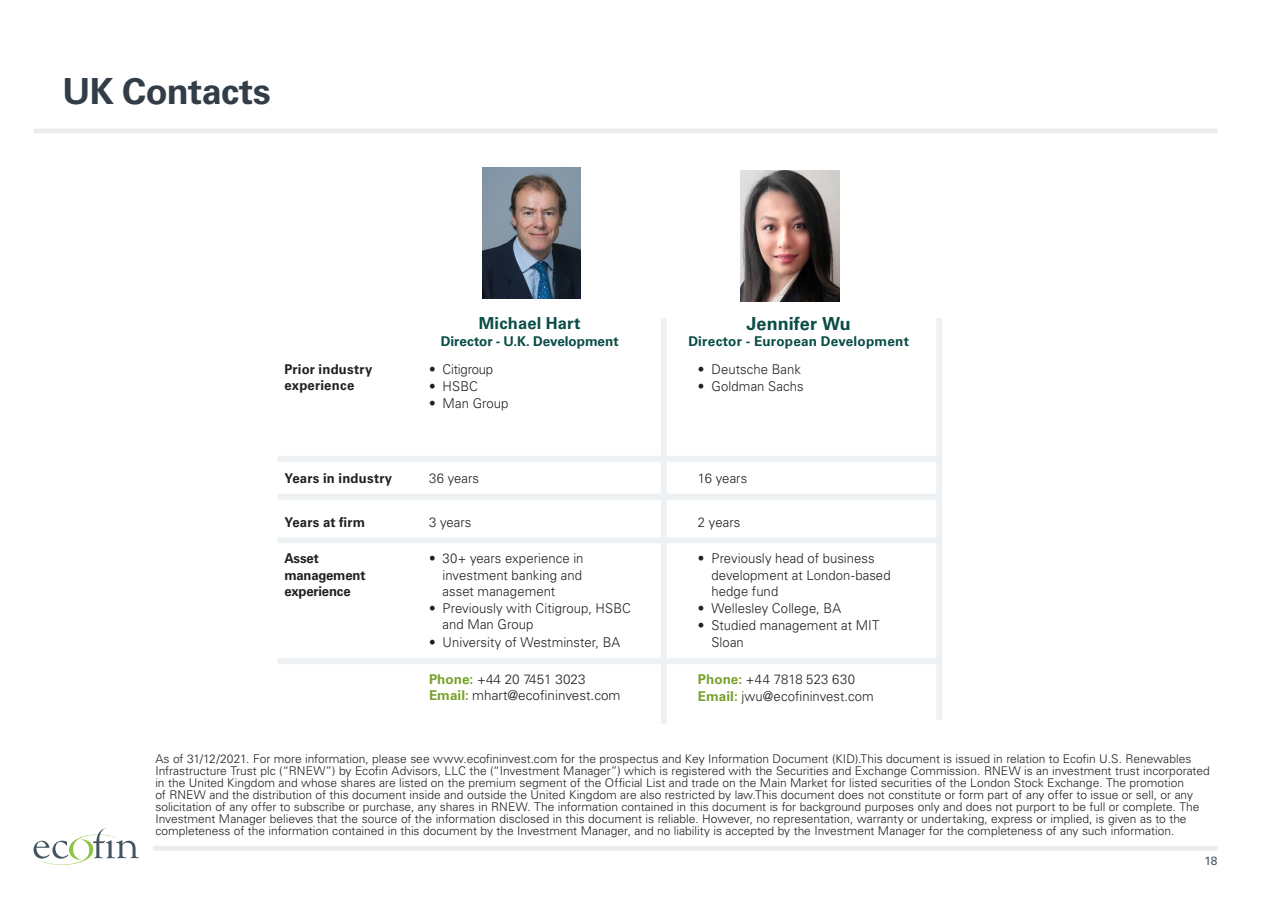
<style>
.page{position:relative;width:1264px;height:897px;background:#fff}
.page>*{position:absolute;margin:0;border:0;box-sizing:border-box;transform-origin:0 0}
.t1{font:700 36px "Univers LT Std";letter-spacing:-.015em;color:#323d47}
.t2{font:700 18px "Univers LT Std";color:#0a4d47}
.t3{font:700 16.5px "Univers LT Std";letter-spacing:.01em;color:#0a4d47}
.t4{font:300 13.5px/16.2px "Univers LT Std";letter-spacing:.005em;color:#231f20}
.t5{font:700 13.5px "Univers LT Std";letter-spacing:.01em;color:#0a4d47}
.t6{font:700 13.5px/16.2px "Univers LT Std";letter-spacing:.015em;color:#231f20}
.t7{font:700 13.5px/16.2px "Univers LT Std";letter-spacing:-.01em;color:#231f20}
.t8{font:300 13.5px "Univers LT Std";letter-spacing:-.015em;color:#231f20}
.t9{font:300 12px/12px "Univers LT Std";color:#231f20}
.t10{font:12px "Univers LT Std";color:#45555f}
.s1{font-weight:700;color:#78a22d}
</style>
<div class="page">
<hr style="left:33px;top:129px;width:1184px;height:4px;background:#ececee">
<div style="left:153px;top:845px;width:1064px;height:5px;background:#ececee"></div>
<svg style="left:33px;top:828px;width:106px;height:37px"></svg>
<img style="left:483px;top:167px;width:97px;height:132px">
<img style="left:740px;top:170px;width:99px;height:131px">
<div style="left:661px;top:318px;width:6px;height:406px;background:#edf1f3"></div>
<div style="left:278px;top:455px;width:661px;height:6px;background:#edf1f3"></div>
<div style="left:278px;top:493px;width:661px;height:6px;background:#edf1f3"></div>
<div style="left:278px;top:537px;width:661px;height:6px;background:#edf1f3"></div>
<div style="left:936px;top:318px;width:6px;height:401px;background:#edf1f3"></div>
<div style="left:278px;top:658px;width:661px;height:6px;background:#edf1f3"></div>
<p class="t1" style="left:63px;top:70px;width:210px">UK Contacts</p>
<p class="t3" style="left:479px;top:314px;width:103px">Michael Hart</p>
<p class="t5" style="left:441px;top:333px;width:179px">Director - U.K. Development</p>
<p class="t6" style="left:284px;top:361px;width:89px">Prior industry experience</p>
<p class="t8" style="left:429px;top:361px;width:66px">• Citigroup</p>
<p class="t4" style="left:429px;top:378px;width:50px">• HSBC</p>
<p class="t4" style="left:429px;top:395px;width:81px">• Man Group</p>
<p class="t2" style="left:746px;top:313px;width:106px">Jennifer Wu</p>
<p class="t5" style="left:688px;top:333px;width:222px">Director - European Development</p>
<p class="t4" style="left:698px;top:361px;width:104px">• Deutsche Bank</p>
<p class="t4" style="left:698px;top:378px;width:107px">• Goldman Sachs</p>
<p class="t6" style="left:284px;top:470px;width:109px">Years in industry</p>
<p class="t4" style="left:429px;top:470px;width:52px">36 years</p>
<p class="t4" style="left:698px;top:470px;width:51px">16 years</p>
<p class="t6" style="left:284px;top:514px;width:82px">Years at firm</p>
<p class="t4" style="left:429px;top:514px;width:44px">3 years</p>
<p class="t4" style="left:698px;top:514px;width:44px">2 years</p>
<p class="t7" style="left:284px;top:550px;width:83px">Asset management experience</p>
<p class="t4" style="left:442px;top:550px;width:142px;text-align:justify;text-indent:-14px">• 30+ years experience in investment banking and asset management</p>
<p class="t4" style="left:442px;top:600px;width:190px;text-indent:-14px">• Previously with Citigroup, HSBC and Man Group</p>
<p class="t4" style="left:429px;top:633px;width:193px">• University of Westminster, BA</p>
<p class="t4" style="left:711px;top:550px;width:181px;text-indent:-14px">• Previously head of business development at London-based hedge fund</p>
<p class="t4" style="left:698px;top:600px;width:145px">• Wellesley College, BA</p>
<p class="t4" style="left:711px;top:617px;width:169px;text-indent:-14px">• Studied management at MIT<br>Sloan</p>
<p class="t4" style="left:429px;top:670px;width:193px"><span class="s1">Phone:</span> +44 20 7451 3023<br><span class="s1">Email:</span> mhart@ecofininvest.com</p>
<p class="t4" style="left:698px;top:670px;width:158px"><span class="s1">Phone:</span> +44 7818 523 630</p>
<p class="t4" style="left:698px;top:688px;width:177px"><span class="s1">Email:</span> jwu@ecofininvest.com</p>
<p class="t9" style="left:155px;top:752px;width:1056px">As of 31/12/2021. For more information, please see www.ecofininvest.com for the prospectus and Key Information Document (KID).This document is issued in relation to Ecofin U.S. Renewables Infrastructure Trust plc (“RNEW”) by Ecofin Advisors, LLC the (“Investment Manager”) which is registered with the Securities and Exchange Commission. RNEW is an investment trust incorporated in the United Kingdom and whose shares are listed on the premium segment of the Official List and trade on the Main Market for listed securities of the London Stock Exchange. The promotion<br>of RNEW and the distribution of this document inside and outside the United Kingdom are also restricted by law.This document does not constitute or form part of any offer to issue or sell, or any solicitation of any offer to subscribe or purchase, any shares in RNEW. The information contained in this document is for background purposes only and does not purport to be full or complete. The Investment Manager believes that the source of the information disclosed in this document is reliable. However, no representation, warranty or undertaking, express or implied, is given as to the completeness of the information contained in this document by the Investment Manager, and no liability is accepted by the Investment Manager for the completeness of any such information.</p>
<p class="t10" style="left:1204px;top:853px;width:15px">18</p>
</div>
